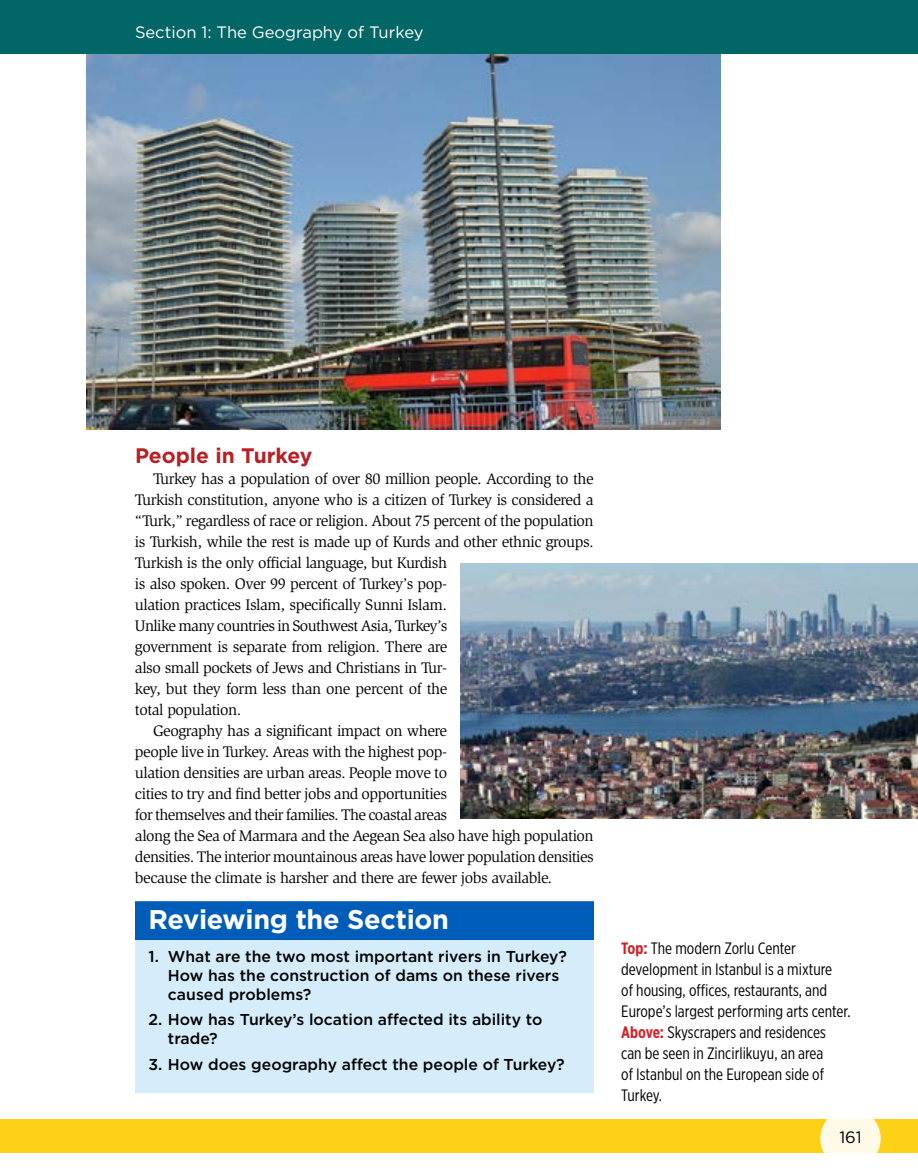
<style>
.page{position:relative;width:918px;height:1175px;background:#fff}
.page>*{position:absolute;margin:0;border:0;box-sizing:border-box;transform-origin:0 0}
.t1{font:700 27px "Gotham";letter-spacing:-.01em;color:#fff}
.t2{font:700 21px "Gotham";color:#b72025}
.t3{font:16.5px/21px "Gotham X Narrow";color:#000}
.t4{font:16.5px "Gotham";color:#fff}
.t5{font:16.5px "Gotham";color:#000}
.t6{font:15.75px "Slimbach Std";letter-spacing:-.03em;color:#000}
.t7{font:500 15.75px/18.9px "Gotham";color:#000}
.s1{font-weight:700;color:#d0232a}
</style>
<div class="page">
<img style="left:86px;top:54px;width:634px;height:375px">
<div style="left:135px;top:901px;width:459px;height:39px;background:#005cb9"></div>
<div style="left:135px;top:940px;width:459px;height:42px;background:#d5ecfa"></div>
<div style="left:135px;top:978px;width:459px;height:45px;background:#d5ecfa"></div>
<div style="left:135px;top:1022px;width:459px;height:45px;background:#d5ecfa"></div>
<div style="left:135px;top:1048px;width:459px;height:45px;background:#d5ecfa"></div>
<img style="left:461px;top:563px;width:457px;height:256px">
<div style="left:0;top:1119px;width:918px;height:33px;background:#fcd116"></div>
<div style="left:0;top:0;width:918px;height:54px;background:#026666"></div>
<svg style="left:820px;top:1108px;width:61px;height:60px;fill:#fefae7"></svg>
<p class="t4" style="left:135px;top:22px;width:290px">Section 1: The Geography of Turkey</p>
<h2 class="t2" style="left:135px;top:442px;width:179px">People in Turkey</h2>
<p class="t6" style="left:153px;top:470px;width:442px">Turkey has a population of over 80 million people. According to the</p>
<p class="t6" style="left:135px;top:491px;width:460px">Turkish constitution, anyone who is a citizen of Turkey is considered a</p>
<p class="t6" style="left:135px;top:512px;width:460px">“Turk,” regardless of race or religion. About 75 percent of the population</p>
<p class="t6" style="left:135px;top:533px;width:460px">is Turkish, while the rest is made up of Kurds and other ethnic groups.</p>
<p class="t6" style="left:135px;top:554px;width:314px">Turkish is the only official language, but Kurdish</p>
<p class="t6" style="left:135px;top:575px;width:314px">is also spoken. Over 99 percent of Turkey’s pop-</p>
<p class="t6" style="left:135px;top:596px;width:314px">ulation practices Islam, specifically Sunni Islam.</p>
<p class="t6" style="left:135px;top:617px;width:314px">Unlike many countries in Southwest Asia, Turkey’s</p>
<p class="t6" style="left:135px;top:638px;width:314px">government is separate from religion. There are</p>
<p class="t6" style="left:135px;top:659px;width:314px">also small pockets of Jews and Christians in Tur-</p>
<p class="t6" style="left:135px;top:680px;width:314px">key, but they form less than one percent of the</p>
<p class="t6" style="left:135px;top:701px;width:108px">total population.</p>
<p class="t6" style="left:153px;top:722px;width:296px">Geography has a significant impact on where</p>
<p class="t6" style="left:135px;top:743px;width:314px">people live in Turkey. Areas with the highest pop-</p>
<p class="t6" style="left:135px;top:764px;width:314px">ulation densities are urban areas. People move to</p>
<p class="t6" style="left:135px;top:785px;width:314px">cities to try and find better jobs and opportunities</p>
<p class="t6" style="left:135px;top:806px;width:314px">for themselves and their families. The coastal areas</p>
<p class="t6" style="left:135px;top:827px;width:460px">along the Sea of Marmara and the Aegean Sea also have high population</p>
<p class="t6" style="left:135px;top:848px;width:460px">densities. The interior mountainous areas have lower population densities</p>
<p class="t6" style="left:135px;top:869px;width:419px">because the climate is harsher and there are fewer jobs available.</p>
<h1 class="t1" style="left:148px;top:902px;width:302px">Reviewing the Section</h1>
<p class="t7" style="left:168px;top:946px;width:400px;text-indent:-19px">1. What are the two most important rivers in Turkey?<br>How has the construction of dams on these rivers caused problems?</p>
<p class="t7" style="left:168px;top:1010px;width:376px;text-indent:-19px">2. How has Turkey’s location affected its ability to trade?</p>
<p class="t7" style="left:148px;top:1054px;width:418px">3. How does geography affect the people of Turkey?</p>
<p class="t3" style="left:621px;top:937px;width:231px"><span class="s1">Top:</span> The modern Zorlu Center development in Istanbul is a mixture<br>of housing, offices, restaurants, and<br>Europe’s largest performing arts center.<br><span class="s1">Above:</span> Skyscrapers and residences<br>can be seen in Zincirlikuyu, an area<br>of Istanbul on the European side of<br>Turkey.</p>
<p class="t5" style="left:839px;top:1126px;width:24px">161</p>
</div>
